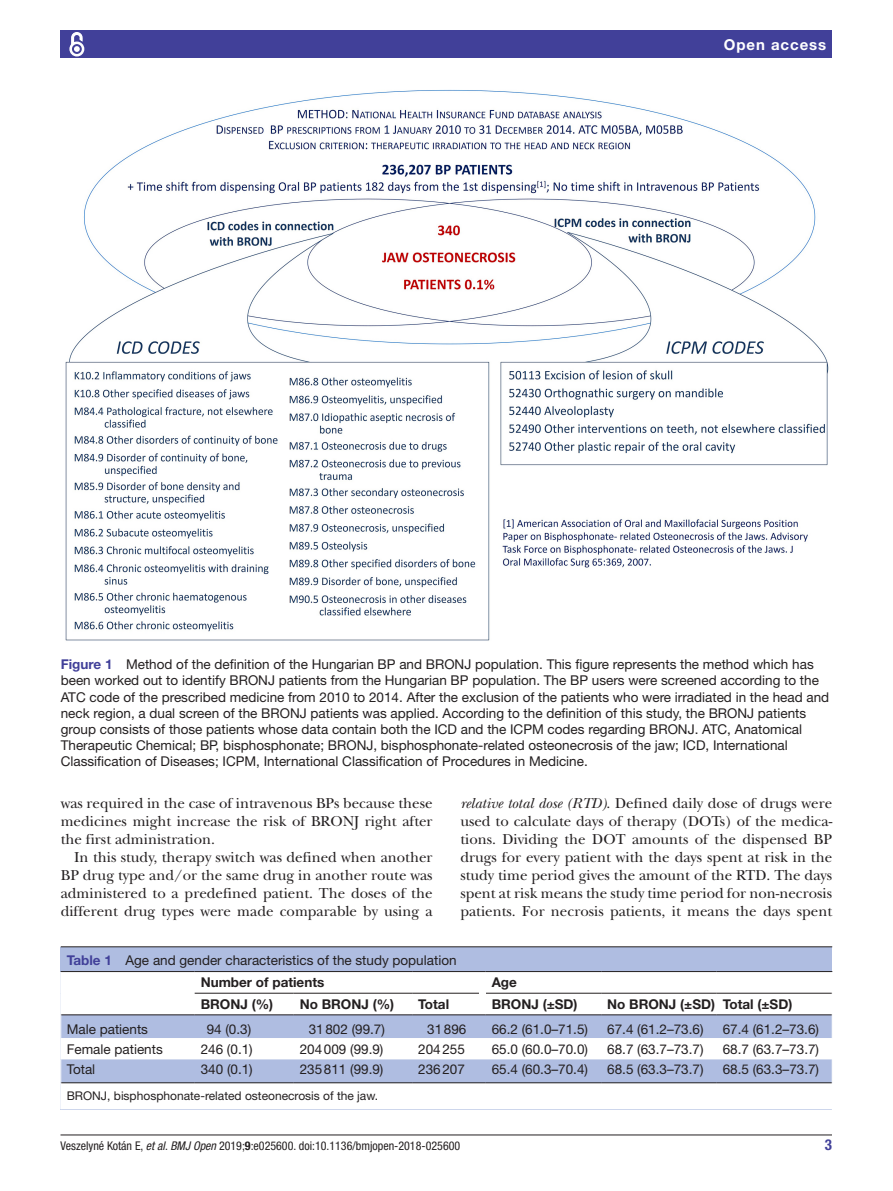
<style>
.page{position:relative;width:893px;height:1191px;background:#fff}
.page>*{position:absolute;margin:0;border:0;box-sizing:border-box;transform-origin:0 0}
.t1{font:15px/18px "New Baskerville";color:#231f20;text-align:justify}
.t2{font:700 15px "Helvetica Neue LT Std";letter-spacing:.065em;color:#fff}
.t3{font:700 condensed 15px "Helvetica Neue LT Std";color:#414099}
.t4{font:13.5px/16.2px "Helvetica Neue LT Std";color:#231f20}
.t5{font:700 13.5px "Helvetica Neue LT Std";color:#231f20}
.t6{font:condensed 12px "Helvetica Neue LT Std";color:#231f20}
.t7{font:12px "Helvetica Neue LT Std";color:#231f20}
.s1{font-weight:700;color:#414099}
.s2{font-style:italic}
.s3{font-weight:700}
</style>
<div class="page">
<hr style="left:61px;top:1134px;width:771px;height:1px;background:#231f20">
<div style="left:61px;top:31px;width:771px;height:27px;background:#414099"></div>
<svg style="left:69px;top:32px;width:16px;height:25px"></svg>
<img style="left:65px;top:89px;width:764px;height:552px">
<div style="left:61px;top:947px;width:771px;height:162px;background:#afbde1"></div>
<hr style="left:61px;top:946px;width:771px;height:1px;background:#231f20">
<div style="left:61px;top:972px;width:771px;height:137px;background:#fff"></div>
<svg style="left:61px;top:1015px;width:771px;height:67px"></svg>
<hr style="left:61px;top:1014px;width:134px;height:1px;background:#231f20">
<hr style="left:61px;top:971px;width:134px;height:1px;background:#231f20">
<hr style="left:195px;top:971px;width:99px;height:1px;background:#231f20">
<hr style="left:294px;top:971px;width:118px;height:1px;background:#231f20">
<hr style="left:412px;top:971px;width:74px;height:1px;background:#231f20">
<hr style="left:486px;top:971px;width:115px;height:1px;background:#231f20">
<hr style="left:601px;top:971px;width:116px;height:1px;background:#231f20">
<hr style="left:717px;top:971px;width:115px;height:1px;background:#231f20">
<hr style="left:195px;top:992px;width:99px;height:1px;background:#231f20">
<hr style="left:195px;top:1014px;width:99px;height:1px;background:#231f20">
<hr style="left:294px;top:992px;width:118px;height:1px;background:#231f20">
<hr style="left:294px;top:1014px;width:118px;height:1px;background:#231f20">
<hr style="left:412px;top:992px;width:74px;height:1px;background:#231f20">
<hr style="left:412px;top:1014px;width:74px;height:1px;background:#231f20">
<hr style="left:486px;top:992px;width:115px;height:1px;background:#231f20">
<hr style="left:486px;top:1014px;width:115px;height:1px;background:#231f20">
<hr style="left:601px;top:992px;width:116px;height:1px;background:#231f20">
<hr style="left:601px;top:1014px;width:116px;height:1px;background:#231f20">
<hr style="left:717px;top:992px;width:115px;height:1px;background:#231f20">
<hr style="left:717px;top:1014px;width:115px;height:1px;background:#231f20">
<hr style="left:195px;top:1082px;width:99px;height:1px;background:#231f20">
<hr style="left:294px;top:1082px;width:118px;height:1px;background:#231f20">
<hr style="left:412px;top:1082px;width:74px;height:1px;background:#231f20">
<hr style="left:486px;top:1082px;width:115px;height:1px;background:#231f20">
<hr style="left:601px;top:1082px;width:116px;height:1px;background:#231f20">
<hr style="left:717px;top:1082px;width:115px;height:1px;background:#231f20">
<hr style="left:61px;top:1082px;width:134px;height:1px;background:#231f20">
<svg style="left:60px;top:972px;width:1px;height:137px"></svg>
<hr style="left:67px;top:1099px;width:765px;height:2px;background:#fff">
<svg style="left:480px;top:991px;width:6px;height:4px"></svg>
<p class="t2" style="left:724px;top:35px;width:104px">Open access</p>
<p class="t4" style="left:61px;top:656px;width:770px"><span class="s1">Figure 1</span> Method of the definition of the Hungarian BP and BRONJ population. This figure represents the method which has been worked out to identify BRONJ patients from the Hungarian BP population. The BP users were screened according to the ATC code of the prescribed medicine from 2010 to 2014. After the exclusion of the patients who were irradiated in the head and neck region, a dual screen of the BRONJ patients was applied. According to the definition of this study, the BRONJ patients group consists of those patients whose data contain both the ICD and the ICPM codes regarding BRONJ. ATC, Anatomical Therapeutic Chemical; BP, bisphosphonate; BRONJ, bisphosphonate-related osteonecrosis of the jaw; ICD, International Classification of Diseases; ICPM, International Classification of Procedures in Medicine.</p>
<p class="t1" style="left:61px;top:794px;width:373px">was required in the case of intravenous BPs because these medicines might increase the risk of BRONJ right after the first administration.</p>
<p class="t1" style="left:61px;top:848px;width:373px;text-indent:14px">In this study, therapy switch was defined when another BP drug type and/or the same drug in another route was administered to a predefined patient. The doses of the different drug types were made comparable by using a</p>
<p class="t1" style="left:460px;top:794px;width:373px"><span class="s2">relative total dose (RTD)</span>. Defined daily dose of drugs were used to calculate days of therapy (DOTs) of the medica&shy;tions. Dividing the DOT amounts of the dispensed BP drugs for every patient with the days spent at risk in the study time period gives the amount of the RTD. The days spent at risk means the study time period for non-necrosis patients. For necrosis patients, it means the days spent</p>
<p class="t4" style="left:67px;top:949px;width:391px;line-height:22px;text-align:center"><span class="s1">Table 1</span> Age and gender characteristics of the study population<br><span class="s3">Number of patients</span></p>
<p class="t5" style="left:492px;top:974px;width:27px">Age</p>
<p class="t5" style="left:201px;top:995px;width:74px">BRONJ (%)</p>
<p class="t5" style="left:300px;top:995px;width:96px">No BRONJ (%)</p>
<p class="t5" style="left:418px;top:995px;width:32px">Total</p>
<p class="t5" style="left:492px;top:995px;width:87px">BRONJ (±SD)</p>
<p class="t5" style="left:607px;top:995px;width:187px">No BRONJ (±SD) Total (±SD)</p>
<p class="t4" style="left:67px;top:1020px;width:83px">Male patients</p>
<p class="t4" style="left:207px;top:1020px;width:46px">94 (0.3)</p>
<p class="t4" style="left:309px;top:1020px;width:78px">31802 (99.7)</p>
<p class="t4" style="left:427px;top:1020px;width:41px">31896</p>
<p class="t4" style="left:492px;top:1020px;width:98px">66.2 (61.0–71.5)</p>
<p class="t4" style="left:607px;top:1020px;width:98px">67.4 (61.2–73.6)</p>
<p class="t4" style="left:723px;top:1020px;width:98px">67.4 (61.2–73.6)</p>
<p class="t4" style="left:67px;top:1040px;width:98px">Female patients</p>
<p class="t4" style="left:201px;top:1040px;width:54px">246 (0.1)</p>
<p class="t4" style="left:300px;top:1040px;width:85px">204009 (99.9)</p>
<p class="t4" style="left:418px;top:1040px;width:48px">204255</p>
<p class="t4" style="left:492px;top:1040px;width:98px">65.0 (60.0–70.0)</p>
<p class="t4" style="left:607px;top:1040px;width:98px">68.7 (63.7–73.7)</p>
<p class="t4" style="left:723px;top:1040px;width:98px">68.7 (63.7–73.7)</p>
<p class="t4" style="left:67px;top:1060px;width:30px">Total</p>
<p class="t4" style="left:201px;top:1060px;width:54px">340 (0.1)</p>
<p class="t4" style="left:300px;top:1060px;width:85px">235811 (99.9)</p>
<p class="t4" style="left:418px;top:1060px;width:48px">236207</p>
<p class="t4" style="left:492px;top:1060px;width:98px">65.4 (60.3–70.4)</p>
<p class="t4" style="left:607px;top:1060px;width:98px">68.5 (63.3–73.7)</p>
<p class="t4" style="left:723px;top:1060px;width:98px">68.5 (63.3–73.7)</p>
<p class="t7" style="left:67px;top:1089px;width:313px">BRONJ, bisphosphonate-related osteonecrosis of the jaw.</p>
<p class="t6" style="left:61px;top:1138px;width:401px">Veszelyné Kotán E, <span class="s2">et al</span>. <span class="s2">BMJ Open</span> 2019;<span class="s3">9</span>:e025600. doi:10.1136/bmjopen-2018-025600</p>
<p class="t3" style="left:825px;top:1135px;width:9px">3</p>
</div>
